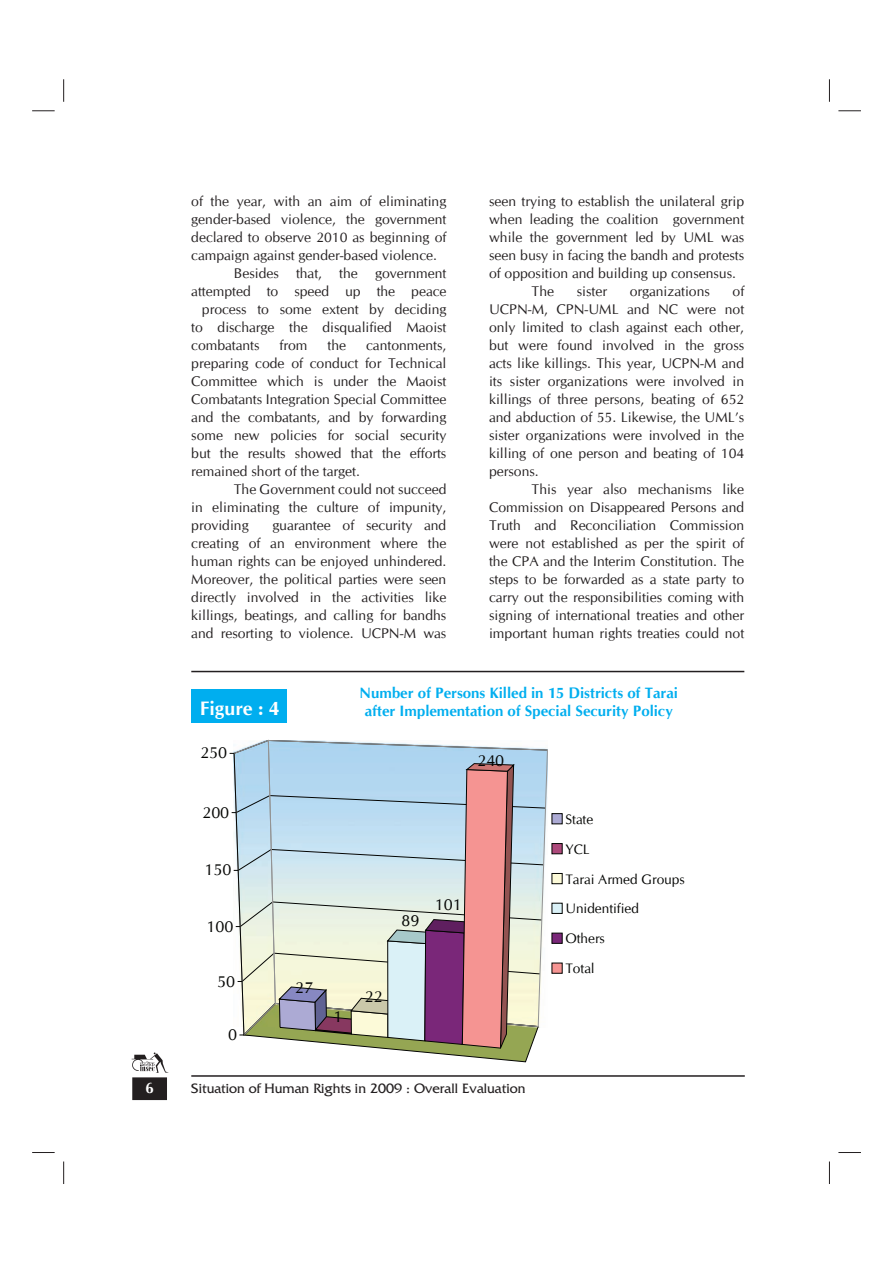
<style>
.page{position:relative;width:893px;height:1263px;background:#fff}
.page>*{position:absolute;margin:0;border:0;box-sizing:border-box;transform-origin:0 0}
.t1{font:700 19.5px "CG Omega";color:#fff}
.t2{font:16.2px "CG Omega";color:#040503}
.t3{font:700 15px/18px "CG Omega";color:#00aeef;text-align:center}
.t4{font:700 15px "CG Omega";color:#fff}
.t5{font:14.25px "Friz Quadrata";color:#231f20}
.t6{font:14.1px/18px "CG Omega";color:#231f20;text-align:justify}
.t7{font:13.8px/29.8px "CG Omega";color:#040503}
</style>
<div class="page">
<hr style="left:191px;top:1075px;width:553px;height:2px;background:#231f20">
<div style="left:133px;top:1078px;width:33px;height:21px;background:#231f20"></div>
<div style="left:132px;top:1077px;width:35px;height:23px;border:2px solid #231f20"></div>
<svg style="left:132px;top:1053px;width:36px;height:20px"></svg>
<svg style="left:229px;top:739px;width:318px;height:323px;background:#c8c8cb"></svg>
<div style="left:552px;top:814px;width:10px;height:10px;background:#acaad4"></div>
<div style="left:552px;top:844px;width:10px;height:10px;background:#ad497b"></div>
<div style="left:552px;top:843px;width:10px;height:11px;border:1px solid #040503"></div>
<div style="left:552px;top:873px;width:10px;height:11px;background:#fcfad8"></div>
<div style="left:552px;top:873px;width:10px;height:11px;border:1px solid #040503"></div>
<div style="left:552px;top:903px;width:10px;height:10px;background:#daf1f7"></div>
<div style="left:552px;top:903px;width:10px;height:11px;border:1px solid #040503"></div>
<div style="left:552px;top:933px;width:10px;height:10px;background:#7a2779"></div>
<div style="left:552px;top:933px;width:10px;height:10px;border:1px solid #040503"></div>
<div style="left:552px;top:963px;width:10px;height:10px;background:#f59492"></div>
<div style="left:191px;top:689px;width:95px;height:33px;background:#00aeef"></div>
<hr style="left:191px;top:671px;width:553px;height:1px;background:#231f20">
<svg style="left:32px;top:111px;width:23px;height:1px"></svg>
<svg style="left:838px;top:111px;width:22px;height:1px"></svg>
<svg style="left:32px;top:1152px;width:23px;height:1px"></svg>
<svg style="left:838px;top:1152px;width:22px;height:1px"></svg>
<svg style="left:63px;top:79px;width:1px;height:23px"></svg>
<svg style="left:63px;top:1162px;width:1px;height:22px"></svg>
<svg style="left:829px;top:79px;width:1px;height:23px"></svg>
<svg style="left:829px;top:1162px;width:1px;height:22px"></svg>
<p class="t6" style="left:191px;top:192px;width:256px">of the year, with an aim of eliminating</p>
<p class="t6" style="left:191px;top:210px;width:257px">gender-based violence, the government</p>
<p class="t6" style="left:191px;top:228px;width:256px">declared to observe 2010 as beginning of</p>
<p class="t6" style="left:191px;top:246px;width:247px">campaign against gender-based violence.</p>
<p class="t6" style="left:234px;top:264px;width:214px">Besides that, the government</p>
<p class="t6" style="left:191px;top:282px;width:257px">attempted to speed up the peace</p>
<p class="t6" style="left:202px;top:300px;width:246px">process to some extent by deciding</p>
<p class="t6" style="left:191px;top:318px;width:257px">to discharge the disqualified Maoist</p>
<p class="t6" style="left:191px;top:336px;width:70px">combatants</p>
<p class="t6" style="left:279px;top:336px;width:29px">from</p>
<p class="t6" style="left:327px;top:336px;width:20px">the</p>
<p class="t6" style="left:366px;top:336px;width:82px">cantonments,</p>
<p class="t6" style="left:191px;top:354px;width:256px">preparing code of conduct for Technical</p>
<p class="t6" style="left:191px;top:372px;width:257px">Committee which is under the Maoist</p>
<p class="t6" style="left:191px;top:390px;width:256px">Combatants Integration Special Committee</p>
<p class="t6" style="left:191px;top:408px;width:256px">and the combatants, and by forwarding</p>
<p class="t6" style="left:191px;top:426px;width:256px">some new policies for social security</p>
<p class="t6" style="left:191px;top:444px;width:256px">but the results showed that the efforts</p>
<p class="t6" style="left:191px;top:462px;width:170px">remained short of the target.</p>
<p class="t6" style="left:234px;top:480px;width:214px">The Government could not succeed</p>
<p class="t6" style="left:191px;top:498px;width:256px">in eliminating the culture of impunity,</p>
<p class="t6" style="left:191px;top:516px;width:59px">providing</p>
<p class="t6" style="left:191px;top:516px;width:257px;text-indent:81px">guarantee of security and creating of an environment where the human rights can be enjoyed unhindered.<br>Moreover, the political parties were seen directly involved in the activities like killings, beatings, and calling for bandhs and resorting to violence. UCPN-M was</p>
<p class="t6" style="left:489px;top:192px;width:256px">seen trying to establish the unilateral grip</p>
<p class="t6" style="left:489px;top:210px;width:256px">when leading the coalition government</p>
<p class="t6" style="left:489px;top:228px;width:257px">while the government led by UML was</p>
<p class="t6" style="left:489px;top:246px;width:256px">seen busy in facing the bandh and protests</p>
<p class="t6" style="left:489px;top:264px;width:248px">of opposition and building up consensus.</p>
<p class="t6" style="left:531px;top:282px;width:24px">The</p>
<p class="t6" style="left:577px;top:282px;width:32px">sister</p>
<p class="t6" style="left:629px;top:282px;width:82px">organizations</p>
<p class="t6" style="left:732px;top:282px;width:13px">of</p>
<p class="t6" style="left:489px;top:300px;width:256px">UCPN-M, CPN-UML and NC were not</p>
<p class="t6" style="left:489px;top:318px;width:256px">only limited to clash against each other,</p>
<p class="t6" style="left:489px;top:336px;width:257px">but were found involved in the gross</p>
<p class="t6" style="left:489px;top:354px;width:256px">acts like killings. This year, UCPN-M and</p>
<p class="t6" style="left:489px;top:372px;width:256px">its sister organizations were involved in</p>
<p class="t6" style="left:489px;top:390px;width:256px">killings of three persons, beating of 652</p>
<p class="t6" style="left:489px;top:408px;width:256px">and abduction of 55. Likewise, the UML’s</p>
<p class="t6" style="left:489px;top:426px;width:256px">sister organizations were involved in the</p>
<p class="t6" style="left:489px;top:444px;width:256px">killing of one person and beating of 104</p>
<p class="t6" style="left:489px;top:462px;width:51px">persons.</p>
<p class="t6" style="left:531px;top:480px;width:214px">This year also mechanisms like</p>
<p class="t6" style="left:489px;top:498px;width:257px">Commission on Disappeared Persons and</p>
<p class="t6" style="left:489px;top:516px;width:256px">Truth and Reconciliation Commission</p>
<p class="t6" style="left:489px;top:534px;width:256px">were not established as per the spirit of</p>
<p class="t6" style="left:489px;top:552px;width:256px">the CPA and the Interim Constitution. The</p>
<p class="t6" style="left:489px;top:570px;width:256px">steps to be forwarded as a state party to</p>
<p class="t6" style="left:489px;top:588px;width:256px">carry out the responsibilities coming with</p>
<p class="t6" style="left:489px;top:606px;width:256px">signing of international treaties and other</p>
<p class="t6" style="left:489px;top:624px;width:256px">important human rights treaties could not</p>
<p class="t1" style="left:200px;top:696px;width:81px">Figure : 4</p>
<p class="t2" style="left:200px;top:743px;width:28px">250</p>
<p class="t2" style="left:202px;top:802px;width:28px">200</p>
<p class="t2" style="left:204px;top:860px;width:28px">150</p>
<p class="t2" style="left:206px;top:916px;width:28px">100</p>
<p class="t2" style="left:217px;top:971px;width:19px">50</p>
<p class="t2" style="left:228px;top:1025px;width:10px">0</p>
<p class="t2" style="left:295px;top:978px;width:19px">27</p>
<p class="t2" style="left:333px;top:1007px;width:10px">1</p>
<p class="t3" style="left:359px;top:684px;width:320px">Number of Persons Killed in 15 Districts of Tarai after Implementation of Special Security Policy</p>
<p class="t2" style="left:477px;top:750px;width:28px">240</p>
<p class="t2" style="left:401px;top:911px;width:19px">89</p>
<p class="t2" style="left:435px;top:895px;width:28px">101</p>
<p class="t2" style="left:365px;top:986px;width:19px">22</p>
<p class="t7" style="left:565px;top:804px;width:121px">State<br>YCL<br>Tarai Armed Groups<br>Unidentified<br>Others<br>Total</p>
<p class="t4" style="left:145px;top:1079px;width:10px">6</p>
<p class="t5" style="left:191px;top:1083px;width:336px">Situation of Human Rights in 2009 : Overall Evaluation</p>
</div>
